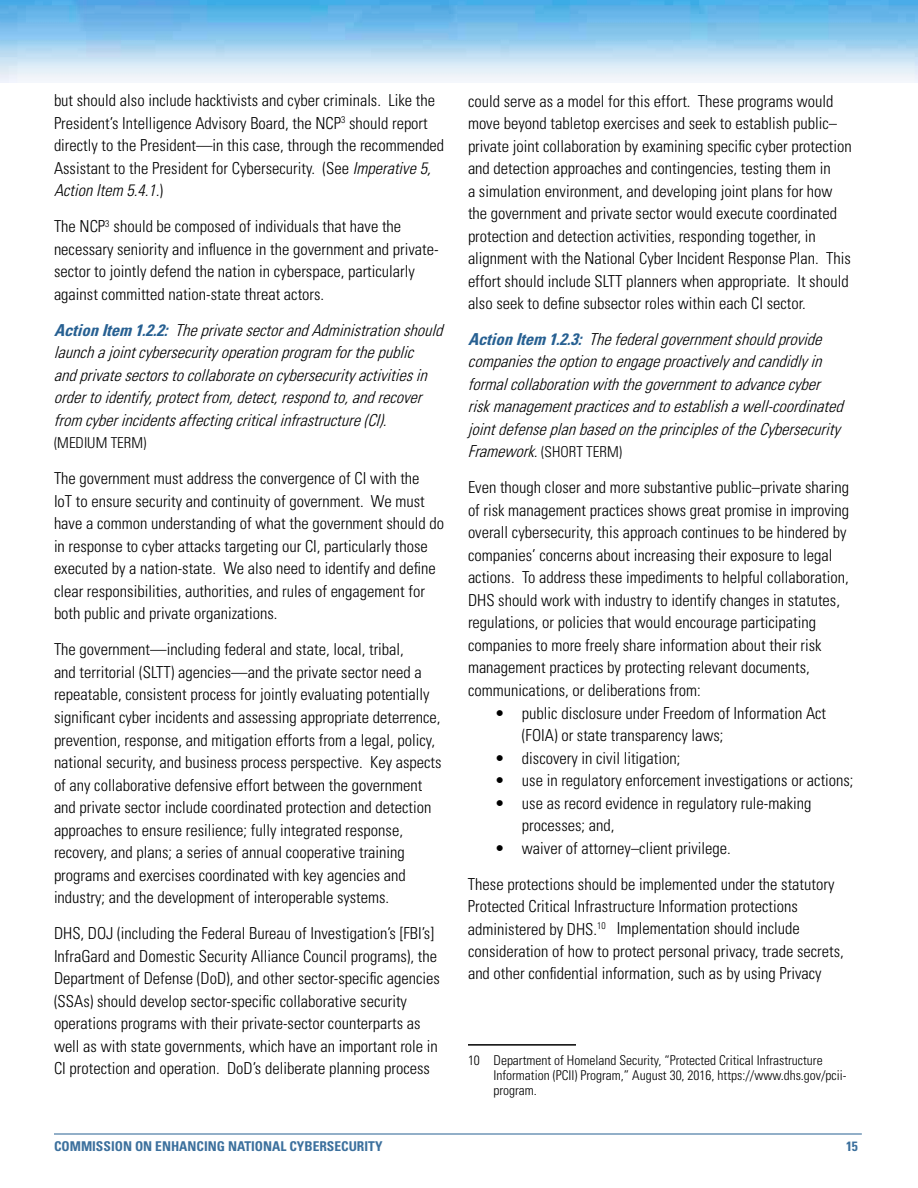
<style>
.page{position:relative;width:918px;height:1188px;background:#fff}
.page>*{position:absolute;margin:0;border:0;box-sizing:border-box;transform-origin:0 0}
.t1{font:300 condensed 16.5px/22.5px "Univers LT Std";color:#000}
.t2{font:italic 300 condensed 16.5px/22.5px "Univers LT Std";color:#000}
.t3{font:300 condensed 15px "Univers LT Std";color:#000}
.t4{font:300 condensed 13.5px/15px "Univers LT Std";color:#000}
.t5{font:700 condensed 13.5px "Univers LT Std";color:#3c709d}
.s1{font-style:italic}
.s2{font-weight:700;color:#276092}
.s3{font-style:italic;font-size:16.5px}
</style>
<div class="page">
<hr style="left:54px;top:1134px;width:808px;height:1px;background:#276092">
<img style="left:0;top:0;width:918px;height:82px">
<hr style="left:468px;top:1044px;width:108px;height:2px;background:#000">
<p class="t1" style="left:54px;top:89px;width:392px">but should also include hacktivists and cyber criminals. Like the President’s Intelligence Advisory Board, the NCP<sup>3</sup> should report directly to the President—in this case, through the recommended Assistant to the President for Cybersecurity. (See <span class="s1">Imperative 5, Action Item 5.4.1.</span>)</p>
<p class="t1" style="left:54px;top:215px;width:386px">The NCP<sup>3</sup> should be composed of individuals that have the necessary seniority and influence in the government and private&shy;sector to jointly defend the nation in cyberspace, particularly against committed nation-state threat actors.</p>
<p class="t2" style="left:54px;top:319px;width:395px"><span class="s2">ActionItem 1.2.2:</span> TheprivatesectorandAdministrationshould launchajointcybersecurityoperationprogram forthepublic andprivatesectorstocollaborateoncybersecurityactivitiesin ordertoidentify,protectfrom,detect,respondto,andrecover from cyberincidentsaffectingcriticalinfrastructure(CI).</p>
<p class="t3" style="left:54px;top:434px;width:94px">(MEDIUM TERM)</p>
<p class="t1" style="left:54px;top:467px;width:392px">The government must address the convergence of CI with the<br>IoT to ensure security and continuity of government. We must have a common understanding of what the government should do in response to cyber attacks targeting our CI, particularly those executed by a nation-state. We also need to identify and define clear responsibilities, authorities, and rules of engagement for both public and private organizations.</p>
<p class="t1" style="left:54px;top:638px;width:389px">The government—including federal and state, local, tribal,<br>and territorial (SLTT) agencies—and the private sector need a repeatable, consistent process for jointly evaluating potentially significant cyber incidents and assessing appropriate deterrence, prevention, response, and mitigation efforts from a legal, policy, national security, and business process perspective. Key aspects of any collaborative defensive effort between the government and private sector include coordinated protection and detection approaches to ensure resilience; fully integrated response, recovery, and plans; a series of annual cooperative training programs and exercises coordinated with key agencies and industry; and the development of interoperable systems.</p>
<p class="t1" style="left:54px;top:922px;width:388px">DHS, DOJ (including the Federal Bureau of Investigation’s [FBI’s] InfraGard and Domestic Security Alliance Council programs), the Department of Defense (DoD), and other sector-specific agencies (SSAs) should develop sector-specific collaborative security operations programs with their private-sector counterparts as well as with state governments, which have an important role in CI protection and operation. DoD’s deliberate planning process</p>
<p class="t1" style="left:468px;top:90px;width:385px">could serve as a model for this effort. These programs would move beyond tabletop exercises and seek to establish public– private joint collaboration by examining specific cyber protection and detection approaches and contingencies, testing them in<br>a simulation environment, and developing joint plans for how the government and private sector would execute coordinated protection and detection activities, responding together, in alignment with the National Cyber Incident Response Plan. This effort should include SLTT planners when appropriate. It should also seek to define subsector roles within each CI sector.</p>
<p class="t2" style="left:468px;top:328px;width:382px"><span class="s2">ActionItem 1.2.3:</span> Thefederalgovernmentshouldprovide companiestheoptiontoengageproactivelyandcandidlyin formalcollaborationwiththegovernmenttoadvancecyber riskmanagementpracticesandtoestablishawell-coordinated jointdefenseplanbasedontheprinciplesoftheCybersecurity</p>
<p class="t3" style="left:468px;top:443px;width:156px"><span class="s3">Framework.</span>( S H O R T T E R M )</p>
<p class="t1" style="left:468px;top:476px;width:383px">Even though closer and more substantive public–private sharing of risk management practices shows great promise in improving overall cybersecurity, this approach continues to be hindered by companies’ concerns about increasing their exposure to legal actions. To address these impediments to helpful collaboration, DHS should work with industry to identify changes in statutes, regulations, or policies that would encourage participating companies to more freely share information about their risk management practices by protecting relevant documents, communications, or deliberations from:</p>
<p class="t1" style="left:522px;top:701px;width:306px;text-indent:-27px">• public disclosure under Freedom of Information Act (FOIA) or state transparency laws;</p>
<p class="t1" style="left:495px;top:746px;width:187px">• discovery in civil litigation;</p>
<p class="t1" style="left:495px;top:769px;width:360px">• use in regulatory enforcement investigations or actions;</p>
<p class="t1" style="left:522px;top:791px;width:291px;text-indent:-27px">• use as record evidence in regulatory rule-making processes; and,</p>
<p class="t1" style="left:468px;top:830px;width:368px;line-height:36px;text-indent:27px">• waiver of attorney–client privilege.<br>These protections should be implemented under the statutory</p>
<p class="t1" style="left:468px;top:895px;width:377px">Protected Critical Infrastructure Information protections administered by DHS.<sup>10</sup> Implementation should include consideration of how to protect personal privacy, trade secrets, and other confidential information, such as by using Privacy</p>
<p class="t4" style="left:494px;top:1053px;width:355px;text-indent:-26px">10 Department of Homeland Security, “Protected Critical Infrastructure<br>Information (PCII) Program,” August 30, 2016, https://www.dhs.gov/pcii&shy;program.</p>
<p class="t5" style="left:54px;top:1138px;width:330px">COMMISSION ON ENHANCING NATIONAL CYBERSECURITY</p>
<p class="t5" style="left:846px;top:1138px;width:13px">15</p>
</div>
